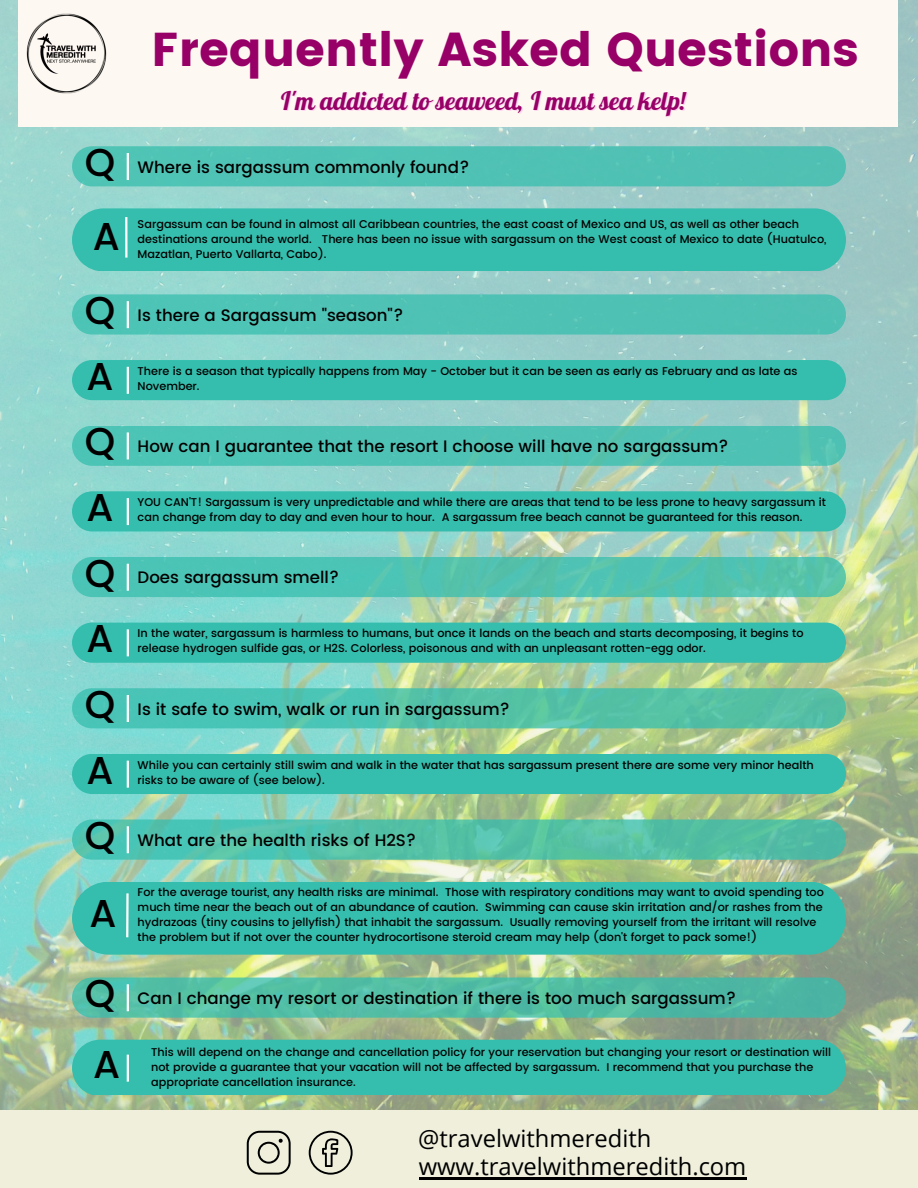
<style>
.page{position:relative;width:918px;height:1188px;background:#fff}
.page>*{position:absolute;margin:0;border:0;box-sizing:border-box;transform-origin:0 0}
.t1{font:47.4px "Poppins";color:#970067}
.t2{font:500 38.7px "Poppins";color:#000}
.t3{font:italic 700 25.5px "Lobster Two";color:#970067}
.t4{font:23.7px/27.9px "Open Sans";color:#000}
.t5{font:500 16.65px "Poppins";color:#000}
.t6{font:500 11.25px/15px "Poppins";color:#000}
</style>
<div class="page">
<img style="left:0;top:0;width:918px;height:1111px">
<div style="left:18px;top:0;width:880px;height:126px;background:#fdf8f1"></div>
<div style="left:0;top:1111px;width:918px;height:77px;background:#efefdc"></div>
<div style="left:72px;top:146px;width:774px;height:40px;background:#4fc2b5;border-radius:20px"></div>
<hr style="left:127px;top:153px;width:2px;height:27px;background:#fff">
<div style="left:72px;top:208px;width:774px;height:63px;background:#35bead"></div>
<hr style="left:125px;top:217px;width:3px;height:41px;background:#fff">
<div style="left:72px;top:294px;width:774px;height:41px;background:#4ec2b4;border-radius:20px"></div>
<hr style="left:127px;top:301px;width:2px;height:27px;background:#fff">
<div style="left:72px;top:360px;width:774px;height:40px;background:#35bead;border-radius:20px"></div>
<hr style="left:127px;top:367px;width:2px;height:27px;background:#fff">
<div style="left:72px;top:426px;width:774px;height:40px;background:#4ec2b5;border-radius:20px"></div>
<hr style="left:127px;top:432px;width:2px;height:27px;background:#fff">
<div style="left:72px;top:491px;width:774px;height:40px;background:#35bead;border-radius:20px"></div>
<hr style="left:127px;top:498px;width:2px;height:27px;background:#fff">
<div style="left:72px;top:557px;width:774px;height:40px;background:linear-gradient(to right,#49c4b8,#57c3ab);border-radius:20px"></div>
<hr style="left:127px;top:564px;width:2px;height:27px;background:#fff">
<div style="left:72px;top:623px;width:774px;height:40px;background:#35bead;border-radius:20px"></div>
<hr style="left:127px;top:629px;width:2px;height:27px;background:#fff">
<svg style="left:72px;top:688px;width:774px;height:40px;background:#51c2ab"></svg>
<hr style="left:127px;top:695px;width:2px;height:27px;background:#fff">
<div style="left:72px;top:754px;width:774px;height:40px;background:#35bead;border-radius:20px"></div>
<hr style="left:127px;top:761px;width:2px;height:27px;background:#fff">
<svg style="left:72px;top:978px;width:774px;height:40px;background:#52bca4"></svg>
<hr style="left:127px;top:984px;width:2px;height:27px;background:#fff">
<div style="left:72px;top:1040px;width:774px;height:55px;background:#35bead"></div>
<hr style="left:127px;top:1055px;width:2px;height:27px;background:#fff">
<svg style="left:72px;top:820px;width:774px;height:40px;background:#53c1a8"></svg>
<hr style="left:127px;top:826px;width:2px;height:27px;background:#fff">
<div style="left:72px;top:882px;width:774px;height:73px;background:#35bead;border-radius:36px"></div>
<hr style="left:126px;top:893px;width:3px;height:44px;background:#fff">
<img style="left:26px;top:13px;width:81px;height:81px">
<svg style="left:247px;top:1131px;width:44px;height:44px"></svg>
<svg style="left:309px;top:1131px;width:44px;height:44px"></svg>
<hr style="left:419px;top:1177px;width:327px;height:3px;background:#000">
<h1 class="t1" style="left:152px;top:22px;width:709px">Frequently Asked Questions</h1>
<h3 class="t3" style="left:280px;top:85px;width:408px">I'm addicted to seaweed, I must sea kelp!</h3>
<h2 class="t2" style="left:85px;top:140px;width:32px">Q</h2>
<h3 class="t5" style="left:138px;top:157px;width:333px">Where is sargassum commonly found?</h3>
<h2 class="t2" style="left:93px;top:214px;width:29px">A</h2>
<p class="t6" style="left:138px;top:216px;width:690px">Sargassum can be found in almost all Caribbean countries, the east coast of Mexico and US, as well as other beach destinations around the world. There has been no issue with sargassum on the West coast of Mexico to date (Huatulco,<br>Mazatlan, Puerto Vallarta, Cabo).</p>
<h2 class="t2" style="left:85px;top:288px;width:32px">Q</h2>
<h3 class="t5" style="left:138px;top:305px;width:267px">Is there a Sargassum "season"?</h3>
<h2 class="t2" style="left:86px;top:354px;width:29px">A</h2>
<p class="t6" style="left:138px;top:363px;width:661px">There is a season that typically happens from May - October but it can be seen as early as February and as late as<br>November.</p>
<h2 class="t2" style="left:85px;top:419px;width:32px">Q</h2>
<h3 class="t5" style="left:138px;top:437px;width:593px">How can I guarantee that the resort I choose will have no sargassum?</h3>
<h2 class="t2" style="left:86px;top:485px;width:29px">A</h2>
<p class="t6" style="left:138px;top:495px;width:690px">YOU CAN'T! Sargassum is very unpredictable and while there are areas that tend to be less prone to heavy sargassum it can change from day to day and even hour to hour. A sargassum free beach cannot be guaranteed for this reason.</p>
<h2 class="t2" style="left:85px;top:551px;width:32px">Q</h2>
<h3 class="t5" style="left:138px;top:568px;width:203px">Does sargassum smell?</h3>
<h2 class="t2" style="left:86px;top:616px;width:29px">A</h2>
<p class="t6" style="left:138px;top:626px;width:667px">In the water, sargassum is harmless to humans, but once it lands on the beach and starts decomposing, it begins to release hydrogen sulfide gas, or H2S. Colorless, poisonous and with an unpleasant rotten-egg odor.</p>
<h2 class="t2" style="left:85px;top:682px;width:32px">Q</h2>
<h3 class="t5" style="left:138px;top:699px;width:374px">Is it safe to swim, walk or run in sargassum?</h3>
<h2 class="t2" style="left:86px;top:748px;width:29px">A</h2>
<p class="t6" style="left:138px;top:757px;width:678px">While you can certainly still swim and walk in the water that has sargassum present there are some very minor health risks to be aware of (see below).</p>
<h2 class="t2" style="left:85px;top:813px;width:32px">Q</h2>
<h3 class="t5" style="left:138px;top:831px;width:280px">What are the health risks of H2S?</h3>
<h2 class="t2" style="left:89px;top:891px;width:29px">A</h2>
<p class="t6" style="left:138px;top:885px;width:688px">For the average tourist, any health risks are minimal. Those with respiratory conditions may want to avoid spending too much time near the beach out of an abundance of caution. Swimming can cause skin irritation and/or rashes from the hydrazoas (tiny cousins to jellyfish) that inhabit the sargassum. Usually removing yourself from the irritant will resolve the problem but if not over the counter hydrocortisone steroid cream may help (don't forget to pack some!)</p>
<h2 class="t2" style="left:85px;top:971px;width:32px">Q</h2>
<h3 class="t5" style="left:138px;top:989px;width:600px">Can I change my resort or destination if there is too much sargassum?</h3>
<h2 class="t2" style="left:93px;top:1042px;width:29px">A</h2>
<p class="t6" style="left:151px;top:1045px;width:682px">This will depend on the change and cancellation policy for your reservation but changing your resort or destination will not provide a guarantee that your vacation will not be affected by sargassum. I recommend that you purchase the appropriate cancellation insurance.</p>
<h3 class="t4" style="left:418px;top:1124px;width:330px">@travelwithmeredith www.travelwithmeredith.com</h3>
</div>
